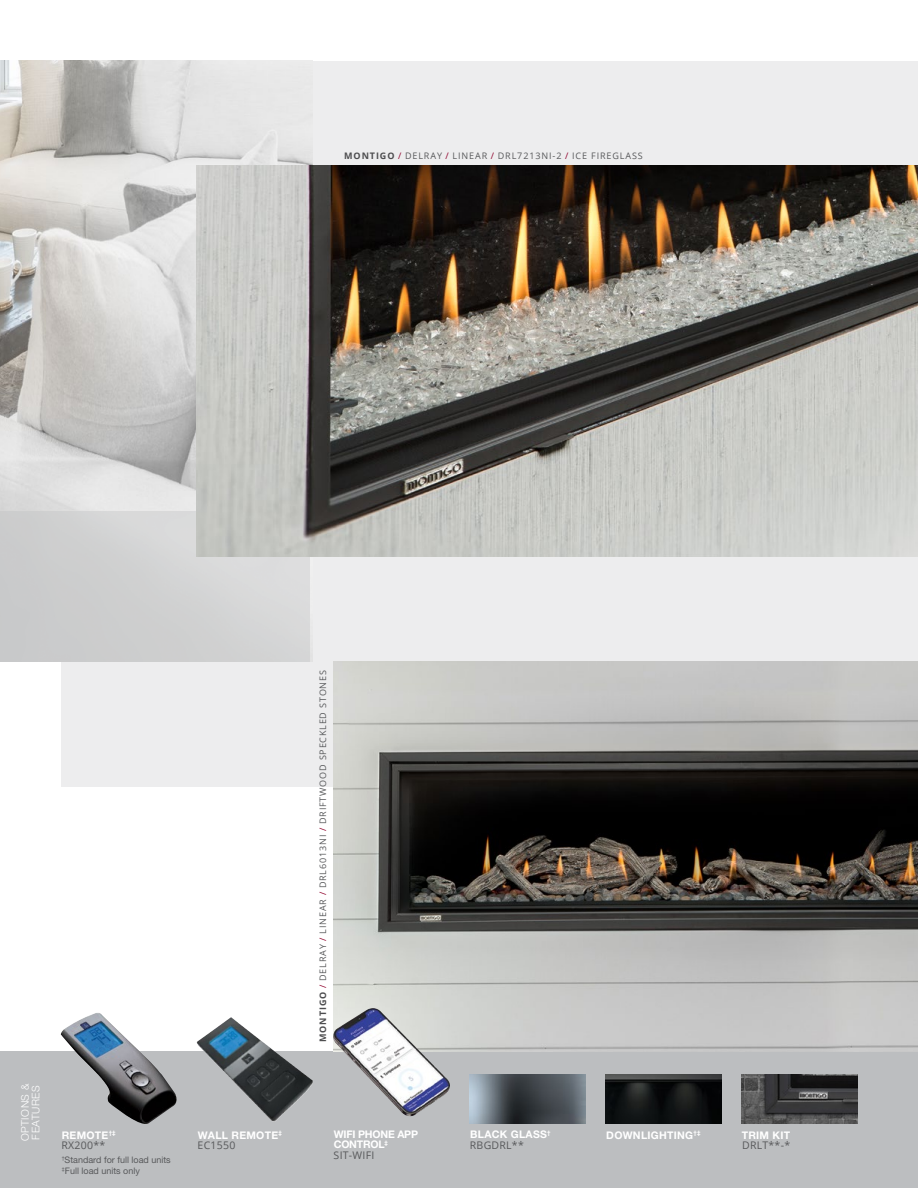
<style>
.page{position:relative;width:918px;height:1188px;background:#fff}
.page>*{position:absolute;margin:0;border:0;box-sizing:border-box;transform-origin:0 0}
.t1{font:700 10.5px/10.5px "Helvetica Neue LT Pro";letter-spacing:.025em;color:#fff}
.t2{font:10.5px/10.5px "Open Sans";letter-spacing:.025em;color:#58595b}
.t3{font:700 10.5px/10.5px "Helvetica Neue LT Pro";letter-spacing:-.02em;color:#fff}
.t4{font:300 10.5px/10.5px "Helvetica Neue LT Pro";letter-spacing:.05em;color:#fff}
.t5{font:9px "Open Sans";letter-spacing:.1em;color:#58595b}
.t6{font:9px "Helvetica Neue LT Pro";color:#58595b}
.s1{font-weight:700;color:#4d4d4f}
.s2{color:#91062f}
.s3{font-family:"Helvetica Neue LT Pro";font-weight:700;color:#fff}
.s4{font-family:"Open Sans";font-weight:400;color:#58595b}
</style>
<div class="page">
<div style="left:61px;top:61px;width:857px;height:726px;background:#ededee"></div>
<img style="left:0;top:61px;width:313px;height:600px">
<div style="left:0;top:1051px;width:918px;height:137px;background:#bcbec0"></div>
<img style="left:0;top:511px;width:309px;height:150px">
<img style="left:333px;top:661px;width:585px;height:390px">
<img style="left:61px;top:1013px;width:116px;height:111px">
<img style="left:605px;top:1074px;width:116px;height:50px">
<img style="left:197px;top:1017px;width:116px;height:104px">
<img style="left:469px;top:1074px;width:116px;height:50px">
<img style="left:741px;top:1074px;width:116px;height:50px">
<img style="left:333px;top:1008px;width:120px;height:109px">
<img style="left:197px;top:166px;width:721px;height:390px">
<p class="t5" style="left:344px;top:150px;width:300px"><span class="s1">MONTIGO</span> <span class="s2">/</span> DELRAY <span class="s2">/</span> LINEAR <span class="s2">/</span> DRL7213NI-2 <span class="s2">/</span> ICE FIREGLASS</p>
<p class="t4" style="left:20px;top:1141px;width:59px;rotate:-90deg">OPTIONS &amp;<br>FEATURES</p>
<p class="t2" style="left:62px;top:1129px;width:56px"><span class="s3">REMOTE</span><sup>†‡<br></sup>RX200**</p>
<p class="t6" style="left:62px;top:1155px;width:111px"><sup>†</sup>Standard for full load units</p>
<p class="t6" style="left:62px;top:1165px;width:79px"><sup>‡</sup>Full load units only</p>
<p class="t5" style="left:317px;top:1042px;width:373px;rotate:-90deg"><span class="s1">MONTIGO</span> <span class="s2">/</span> DELRAY <span class="s2">/</span> LINEAR <span class="s2">/</span> DRL6013NI <span class="s2">/</span> DRIFTWOOD SPECKLED STONES</p>
<p class="t1" style="left:198px;top:1129px;width:86px">WALL REMOTE<sup>‡</sup></p>
<p class="t1" style="left:606px;top:1129px;width:96px">DOWNLIGHTING<sup>†‡</sup></p>
<p class="t2" style="left:198px;top:1140px;width:39px">EC1550</p>
<p class="t3" style="left:334px;top:1129px;width:86px">WIFI PHONE APP<br>CONTROL<sup>‡<br></sup><span class="s4">SIT-WIFI</span></p>
<p class="t1" style="left:470px;top:1129px;width:82px">BLACK GLASS<sup>†<br></sup><span class="s4">RBGDRL**</span></p>
<p class="t2" style="left:742px;top:1129px;width:50px"><span class="s3">TRIM KIT<br></span>DRLT**-*</p>
</div>
